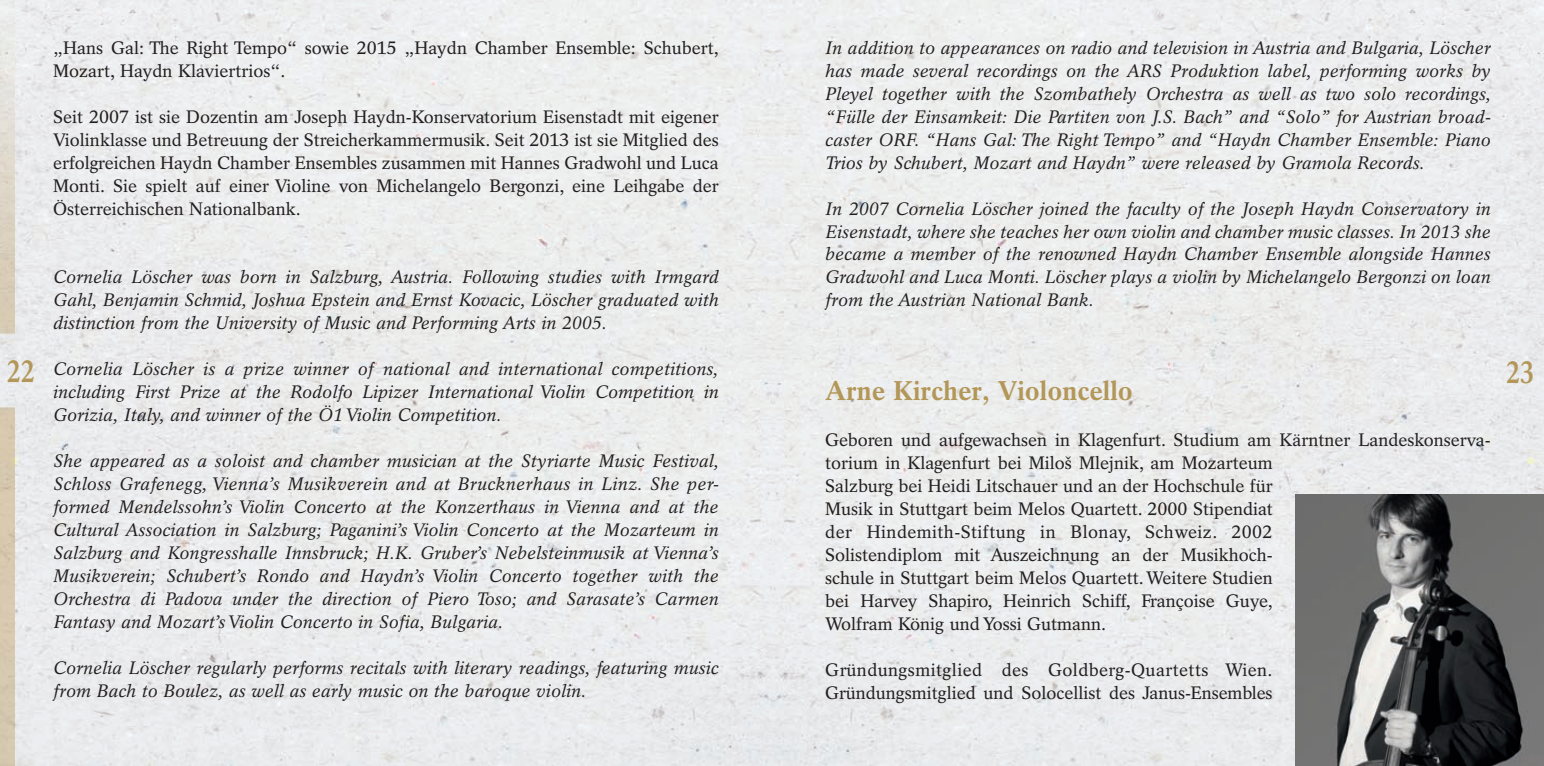
<style>
.page{position:relative;width:1544px;height:766px;background:#fff}
.page>*{position:absolute;margin:0;border:0;box-sizing:border-box;transform-origin:0 0}
.t1{font:700 31.5px "Rotation LT Std";color:#b39758;scale:.8 1}
.t2{font:700 27px "Rotation LT Std";color:#b39758}
.t3{font:italic 18px/22.9px "Rotation LT Std";color:#231f20;text-align:justify}
.t4{font:18px/22.9px "Rotation LT Std";color:#231f20}
</style>
<div class="page">
<img style="left:772px;top:0;width:771px;height:765px">
<div style="left:0;top:0;width:772px;height:765px;background:#ececed"></div>
<img style="left:1295px;top:494px;width:248px;height:271px">
<p class="t4" style="left:53px;top:38px;width:667px">„Hans Gal: The Right Tempo“ sowie 2015 „Haydn Chamber Ensemble: Schubert,<br>Mozart, Haydn Klaviertrios“.</p>
<p class="t4" style="left:53px;top:106px;width:667px;text-align:justify">Seit 2007 ist sie Dozentin am Joseph Haydn-Konservatorium Eisenstadt mit eigener Violinklasse und Betreuung der Streicherkammermusik. Seit 2013 ist sie Mitglied des erfolgreichen Haydn Chamber Ensembles zusammen mit Hannes Gradwohl und Luca Monti. Sie spielt auf einer Violine von Michelangelo Bergonzi, eine Leihgabe der Österreichischen Nationalbank.</p>
<p class="t3" style="left:825px;top:38px;width:667px">In addition to appearances on radio and television in Austria and Bulgaria, Löscher has made several recordings on the ARS Produktion label, performing works by Pleyel together with the Szombathely Orchestra as well as two solo recordings, “Fülle der Einsamkeit: Die Partiten von J.S. Bach” and “Solo” for Austrian broad&shy;caster ORF. “Hans Gal: The Right Tempo” and “Haydn Chamber Ensemble: Piano Trios by Schubert, Mozart and Haydn” were released by Gramola Records.</p>
<p class="t3" style="left:825px;top:198px;width:667px">In 2007 Cornelia Löscher joined the faculty of the Joseph Haydn Conservatory in Eisenstadt, where she teaches her own violin and chamber music classes. In 2013 she became a member of the renowned Haydn Chamber Ensemble alongside Hannes Gradwohl and Luca Monti. Löscher plays a violin by Michelangelo Bergonzi on loan from the Austrian National Bank.</p>
<p class="t3" style="left:53px;top:267px;width:667px">Cornelia Löscher was born in Salzburg, Austria. Following studies with Irmgard Gahl, Benjamin Schmid, Joshua Epstein and Ernst Kovacic, Löscher graduated with distinction from the University of Music and Performing Arts in 2005.</p>
<p class="t3" style="left:53px;top:359px;width:667px">Cornelia Löscher is a prize winner of national and international competitions, including First Prize at the Rodolfo Lipizer International Violin Competition in Gorizia, Italy, and winner of the Ö1 Violin Competition.</p>
<p class="t3" style="left:53px;top:451px;width:667px">She appeared as a soloist and chamber musician at the Styriarte Music Festival, Schloss Grafenegg, Vienna’s Musikverein and at Brucknerhaus in Linz. She per&shy;formed Mendelssohn’s Violin Concerto at the Konzerthaus in Vienna and at the Cultural Association in Salzburg; Paganini’s Violin Concerto at the Mozarteum in Salzburg and Kongresshalle Innsbruck; H.K. Gruber’s Nebelsteinmusik at Vienna’s Musikverein; Schubert’s Rondo and Haydn’s Violin Concerto together with the Orchestra di Padova under the direction of Piero Toso; and Sarasate’s Carmen Fantasy and Mozart’s Violin Concerto in Sofia, Bulgaria.</p>
<p class="t3" style="left:53px;top:657px;width:667px">Cornelia Löscher regularly performs recitals with literary readings, featuring music from Bach to Boulez, as well as early music on the baroque violin.</p>
<h1 class="t1" style="left:7px;top:359px;width:37px">22</h1>
<h1 class="t1" style="left:1506px;top:360px;width:37px">23</h1>
<h2 class="t2" style="left:825px;top:380px;width:309px">Arne Kircher, Violoncello</h2>
<p class="t4" style="left:825px;top:429px;width:667px">Geboren und aufgewachsen in Klagenfurt. Studium am Kärntner Landeskonserva&shy;torium in Klagenfurt bei Miloš Mlejnik, am Mozarteum<br>Salzburg bei Heidi Litschauer und an der Hochschule für<br>Musik in Stuttgart beim Melos Quartett. 2000 Stipendiat<br>der Hindemith-Stiftung in Blonay, Schweiz. 2002<br>Solistendiplom mit Auszeichnung an der Musikhoch-<br>schule in Stuttgart beim Melos Quartett. Weitere Studien<br>bei Harvey Shapiro, Heinrich Schiff, Françoise Guye,<br>Wolfram König und Yossi Gutmann.</p>
<p class="t4" style="left:825px;top:659px;width:449px">Gründungsmitglied des Goldberg-Quartetts Wien.<br>Gründungsmitglied und Solocellist des Janus-Ensembles</p>
</div>
